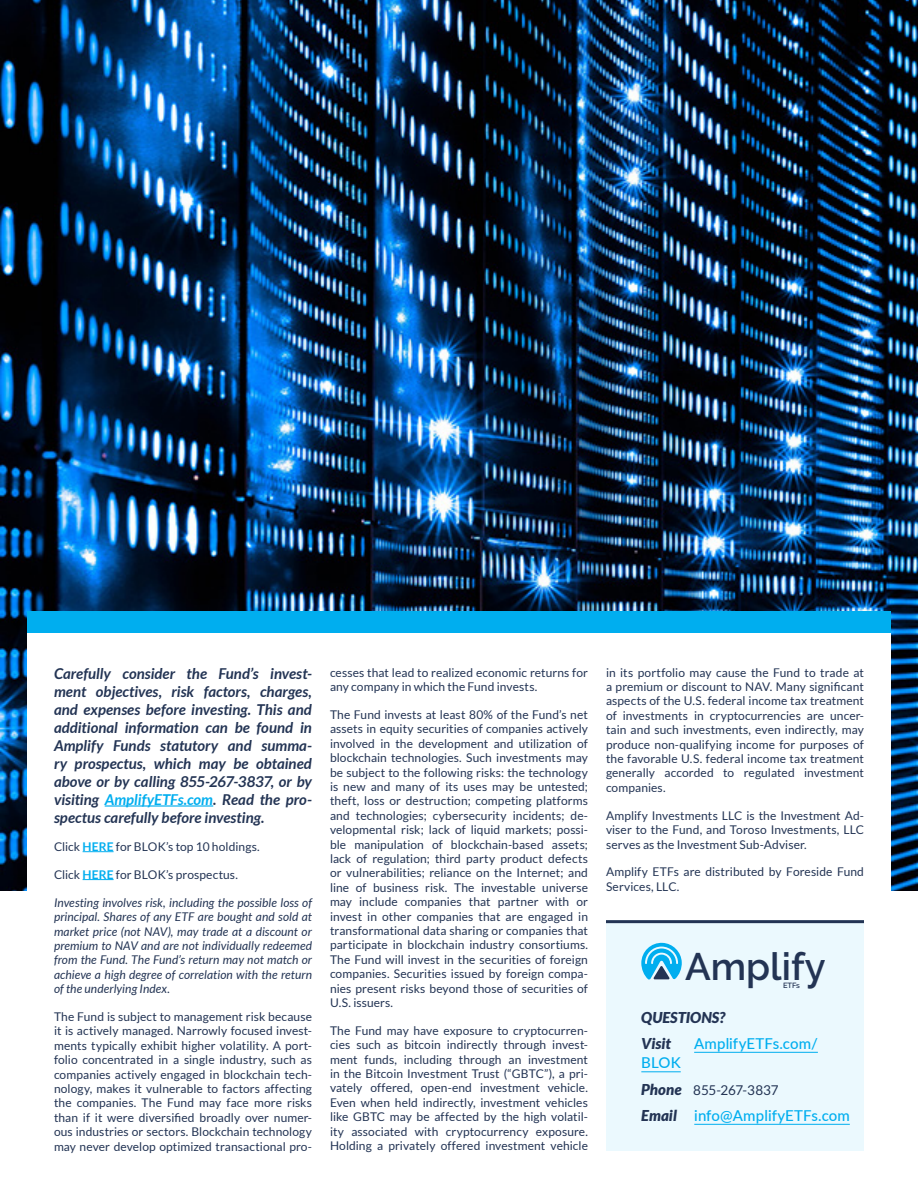
<style>
.page{position:relative;width:918px;height:1188px;background:#fff}
.page>*{position:absolute;margin:0;border:0;box-sizing:border-box;transform-origin:0 0}
.t1{font:600 38.25px "Raleway";color:#233454}
.t2{font:italic 700 15px/18px "Lato";color:#233454;text-align:justify}
.t3{font:500 15px "Lato";letter-spacing:.005em;color:#00aeef}
.t4{font:italic 900 15px/26.2px "Lato";color:#233454}
.t5{font:13.5px "Lato";letter-spacing:-.01em;color:#233454}
.t6{font:12px/14.4px "Lato";letter-spacing:.005em;color:#233454;text-align:justify}
.t7{font:italic 12px/14.4px "Lato";letter-spacing:.005em;color:#233454;text-align:justify}
.t8{font:600 7.5px "Raleway";color:#233454}
.s1{color:#00aeef}
.s2{font-weight:700;color:#00aeef}
.s3{font-weight:900;font-style:italic;font-size:15px}
.s4{font-weight:900;font-style:italic;color:#233454}
</style>
<div class="page">
<img style="left:0;top:0;width:918px;height:891px">
<div style="left:27px;top:622px;width:864px;height:362px;background:#fff"></div>
<hr style="left:105px;top:805px;width:108px;height:2px;background:#00aeef">
<hr style="left:83px;top:851px;width:31px;height:1px;background:#00aeef">
<hr style="left:83px;top:879px;width:31px;height:1px;background:#00aeef">
<div style="left:27px;top:611px;width:864px;height:22px;background:#00aeef"></div>
<div style="left:606px;top:920px;width:258px;height:230px;background:#ebf9fe"></div>
<hr style="left:606px;top:920px;width:258px;height:3px;background:#233454">
<svg style="left:641px;top:943px;width:41px;height:37px"></svg>
<hr style="left:694px;top:1052px;width:124px;height:1px;background:#00aeef">
<hr style="left:641px;top:1071px;width:40px;height:1px;background:#00aeef">
<hr style="left:694px;top:1124px;width:156px;height:1px;background:#00aeef">
<p class="t2" style="left:54px;top:665px;width:259px">Carefully consider the Fund’s invest&shy;ment objectives, risk factors, charges, and expenses before investing. This and additional information can be found in Amplify Funds statutory and summa&shy;ry prospectus, which may be obtained above or by calling 855-267-3837, or by visiting <span class="s1">AmplifyETFs.com</span>. Read the pro&shy;spectus carefully before investing.</p>
<p class="t6" style="left:54px;top:839px;width:207px">Click <span class="s2">HERE</span> for BLOK’s top 10 holdings.</p>
<p class="t6" style="left:54px;top:867px;width:185px">Click <span class="s2">HERE</span> for BLOK’s prospectus.</p>
<p class="t7" style="left:54px;top:896px;width:260px">Investing involves risk, including the possible loss of principal. Shares of any ETF are bought and sold at market price (not NAV), may trade at a discount or premium to NAV and are not individually redeemed from the Fund. The Fund’s return may not match or achieve a high degree of correlation with the return of the underlying Index.</p>
<p class="t6" style="left:54px;top:1009px;width:260px">The Fund is subject to management risk because it is actively managed. Narrowly focused invest&shy;ments typically exhibit higher volatility. A port&shy;folio concentrated in a single industry, such as companies actively engaged in blockchain tech&shy;nology, makes it vulnerable to factors affecting the companies. The Fund may face more risks than if it were diversified broadly over numer&shy;ous industries or sectors. Blockchain technology may never develop optimized transactional pro-</p>
<p class="t6" style="left:330px;top:665px;width:259px">cesses that lead to realized economic returns for any company in which the Fund invests.</p>
<p class="t6" style="left:330px;top:707px;width:260px">The Fund invests at least 80% of the Fund’s net assets in equity securities of companies actively involved in the development and utilization of blockchain technologies. Such investments may be subject to the following risks: the technology is new and many of its uses may be untested; theft, loss or destruction; competing platforms and technologies; cybersecurity incidents; de&shy;velopmental risk; lack of liquid markets; possi&shy;ble manipulation of blockchain-based assets; lack of regulation; third party product defects or vulnerabilities; reliance on the Internet; and line of business risk. The investable universe may include companies that partner with or invest in other companies that are engaged in transformational data sharing or companies that participate in blockchain industry consortiums.<br>The Fund will invest in the securities of foreign companies. Securities issued by foreign compa&shy;nies present risks beyond those of securities of U.S. issuers.</p>
<p class="t6" style="left:330px;top:1023px;width:260px">The Fund may have exposure to cryptocurren&shy;cies such as bitcoin indirectly through invest&shy;ment funds, including through an investment in the Bitcoin Investment Trust (“GBTC”), a pri&shy;vately offered, open-end investment vehicle.<br>Even when held indirectly, investment vehicles like GBTC may be affected by the high volatil&shy;ity associated with cryptocurrency exposure.<br>Holding a privately offered investment vehicle</p>
<p class="t6" style="left:606px;top:665px;width:260px">in its portfolio may cause the Fund to trade at a premium or discount to NAV. Many significant aspects of the U.S. federal income tax treatment of investments in cryptocurrencies are uncer&shy;tain and such investments, even indirectly, may produce non-qualifying income for purposes of the favorable U.S. federal income tax treatment generally accorded to regulated investment companies.</p>
<p class="t6" style="left:606px;top:808px;width:259px">Amplify Investments LLC is the Investment Ad&shy;viser to the Fund, and Toroso Investments, LLC serves as the Investment Sub-Adviser.</p>
<p class="t6" style="left:606px;top:865px;width:259px">Amplify ETFs are distributed by Foreside Fund<br>Services, LLC.</p>
<h1 class="t1" style="left:685px;top:945px;width:142px">Amplify</h1>
<p class="t8" style="left:783px;top:981px;width:18px">ETFs</p>
<p class="t4" style="left:641px;top:1004px;width:86px">QUESTIONS?<br>Visit</p>
<p class="t3" style="left:694px;top:1033px;width:125px">AmplifyETFs.com/</p>
<p class="t3" style="left:641px;top:1052px;width:41px">BLOK</p>
<p class="t5" style="left:641px;top:1082px;width:139px"><span class="s3">Phone</span> 855-267-3837</p>
<p class="t3" style="left:641px;top:1105px;width:210px"><span class="s4">Email</span> info@AmplifyETFs.com</p>
</div>
